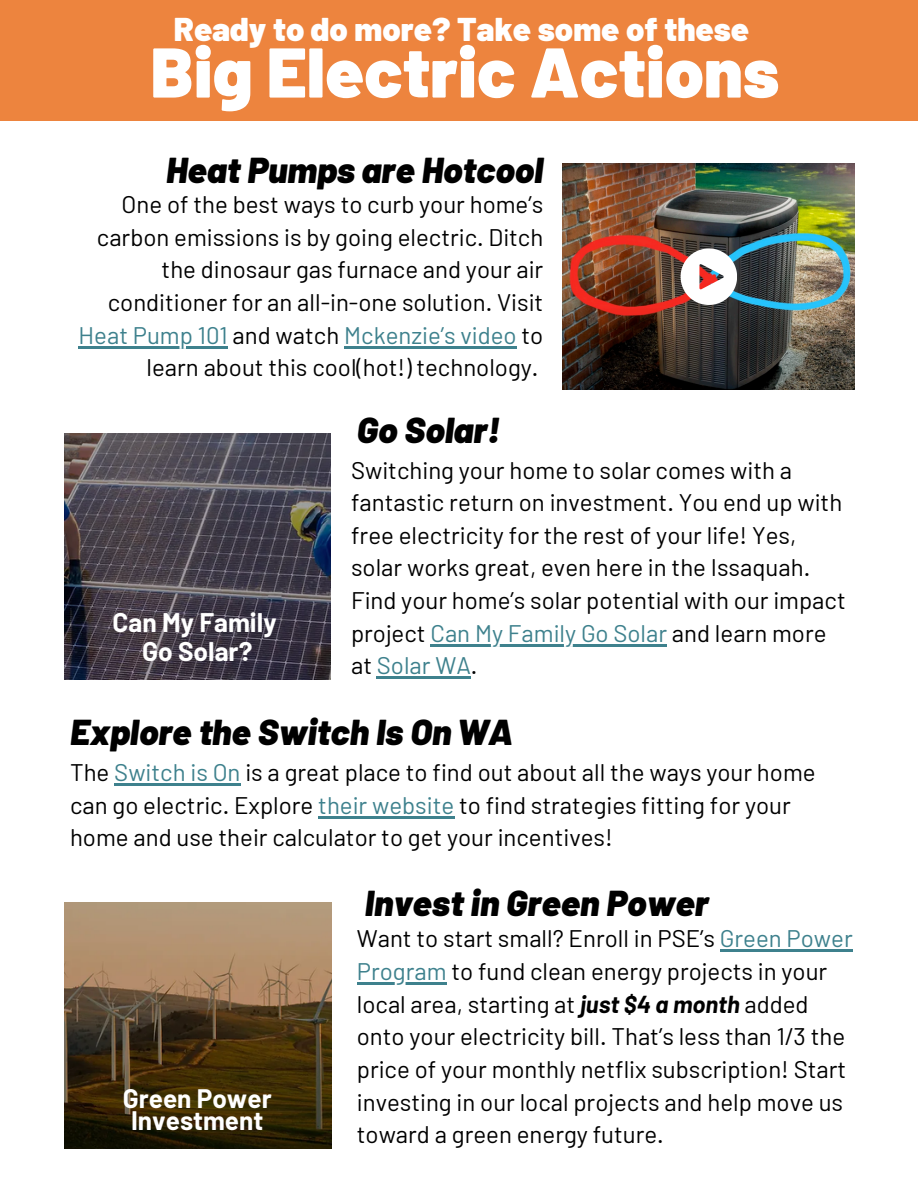
<style>
.page{position:relative;width:918px;height:1188px;background:#fff}
.page>*{position:absolute;margin:0;border:0;box-sizing:border-box;transform-origin:0 0}
.t1{font:900 70.2px "Barlow";color:#fff}
.t2{font:italic 900 36px "Barlow";color:#000}
.t3{font:900 33px "Barlow";color:#fff}
.t4{font:700 26.25px/29.2px "Barlow";color:#fff;text-align:center}
.t5{font:700 26.1px/22.5px "Barlow";color:#fff;text-align:center}
.t6{font:24px/32.7px "Barlow";color:#000}
.t7{font:24px "Barlow";color:#3e818d}
.s1{color:#3e818d}
.s2{color:#000}
.s3{font-weight:700;font-style:italic}
</style>
<div class="page">
<div style="left:0;top:0;width:918px;height:121px;background:#ed843e"></div>
<img style="left:64px;top:433px;width:267px;height:247px">
<img style="left:562px;top:164px;width:293px;height:226px">
<svg style="left:681px;top:248px;width:56px;height:57px"></svg>
<img style="left:64px;top:902px;width:268px;height:247px">
<hr style="left:79px;top:346px;width:149px;height:2px;background:#3e818d">
<hr style="left:344px;top:346px;width:173px;height:2px;background:#3e818d">
<hr style="left:430px;top:644px;width:237px;height:2px;background:#3e818d">
<hr style="left:377px;top:677px;width:94px;height:2px;background:#3e818d">
<hr style="left:114px;top:783px;width:127px;height:3px;background:#3e818d">
<hr style="left:318px;top:816px;width:136px;height:2px;background:#3e818d">
<hr style="left:720px;top:950px;width:133px;height:2px;background:#3e818d">
<hr style="left:357px;top:982px;width:90px;height:3px;background:#3e818d">
<p class="t3" style="left:174px;top:8px;width:577px">Ready to do more? Take some of these</p>
<p class="t1" style="left:151px;top:27px;width:630px">Big Electric Actions</p>
<p class="t2" style="left:166px;top:147px;width:379px">Heat Pumps are Hotcool</p>
<p class="t6" style="left:97px;top:187px;width:448px;text-align:right">One of the best ways to curb your home’s carbon emissions is by going electric. Ditch the dinosaur gas furnace and your air conditioner for an all-in-one solution. Visit</p>
<h1 class="t6" style="left:79px;top:318px;width:466px;text-align:right"><span class="s1">Heat Pump 101</span> and watch <span class="s1">Mckenzie’s video</span> to learn about this cool(hot!) technology.</h1>
<h2 class="t4" style="left:113px;top:607px;width:165px">Can My Family<br>Go Solar?</h2>
<h2 class="t2" style="left:357px;top:407px;width:145px">Go Solar!</h2>
<p class="t6" style="left:351px;top:453px;width:496px">Switching your home to solar comes with a fantastic return on investment. You end up with free electricity for the rest of your life! Yes, solar works great, even here in the Issaquah.<br>Find your home’s solar potential with our impact project <span class="s1">Can My Family Go Solar</span> and learn more</p>
<p class="t7" style="left:351px;top:650px;width:128px"><span class="s2">at</span> Solar WA<span class="s2">.</span></p>
<h1 class="t2" style="left:70px;top:709px;width:445px">Explore the Switch Is On WA</h1>
<h1 class="t6" style="left:70px;top:755px;width:747px">The <span class="s1">Switch is On</span> is a great place to find out about all the ways your home can go electric. Explore <span class="s1">their website</span> to find strategies fitting for your home and use their calculator to get your incentives!</h1>
<p class="t5" style="left:123px;top:1086px;width:150px">Green Power<br>Investment</p>
<p class="t2" style="left:365px;top:880px;width:345px">Invest in Green Power</p>
<p class="t6" style="left:357px;top:921px;width:497px">Want to start small? Enroll in PSE’s <span class="s1">Green Power Program</span> to fund clean energy projects in your local area, starting at <span class="s3">just $4 a month</span> added onto your electricity bill. That’s less than 1/3 the price of your monthly netflix subscription! Start investing in our local projects and help move us toward a green energy future.</p>
</div>
